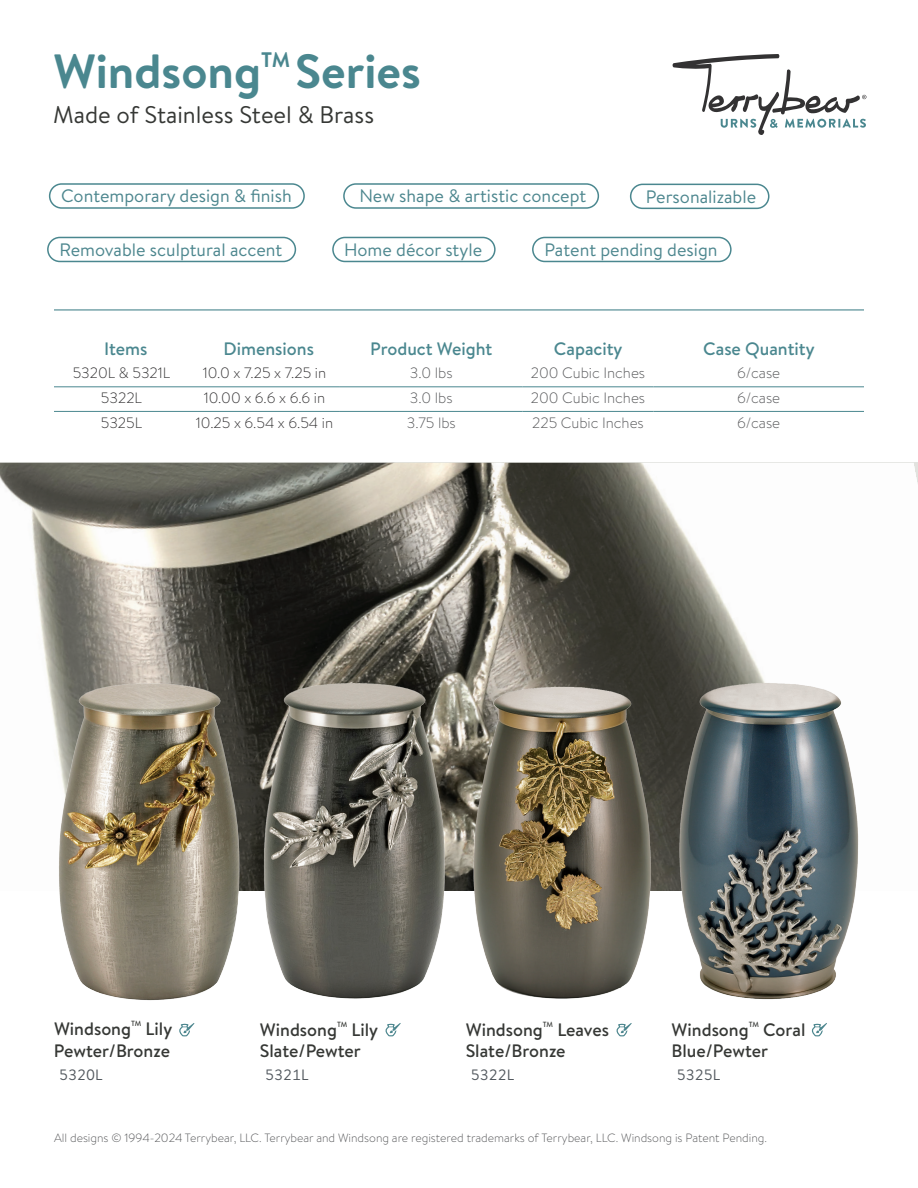
<style>
.page{position:relative;width:918px;height:1188px;background:#fff}
.page>*{position:absolute;margin:0;border:0;box-sizing:border-box;transform-origin:0 0}
.t1{font:700 48px "Brandon Text";color:#4a878f}
.t2{font:24px "Brandon Text";color:#363835}
.t3{font:700 21px "Brandon Text";color:#4a878f}
.t4{font:18px "Brandon Text";color:#4c868e}
.t5{font:500 18px/21.6px "Brandon Text";color:#363835}
.t6{font:500 18px "Brandon Text";color:#4a878f}
.t7{font:300 15px "Brandon Text";color:#57585a}
.t8{font:300 15px "Brandon Text";color:#333233}
.t9{font:15px "Brandon Text";color:#52585e}
.t10{font:300 12px "Brandon Text";color:#57585a}
.t11{font:500 7.5px "Brandon Text";letter-spacing:-.03em;color:#363835}
</style>
<div class="page">
<img style="left:0;top:463px;width:918px;height:428px">
<hr style="left:54px;top:309px;width:810px;height:1px;background:#4a878f">
<svg style="left:673px;top:54px;width:193px;height:81px"></svg>
<hr style="left:54px;top:386px;width:135px;height:1px;background:#4a878f">
<hr style="left:189px;top:386px;width:151px;height:1px;background:#4a878f">
<hr style="left:340px;top:386px;width:183px;height:1px;background:#4a878f">
<hr style="left:523px;top:386px;width:130px;height:1px;background:#4a878f">
<hr style="left:653px;top:386px;width:211px;height:1px;background:#4a878f">
<hr style="left:54px;top:411px;width:135px;height:1px;background:#4a878f">
<hr style="left:189px;top:411px;width:151px;height:1px;background:#4a878f">
<hr style="left:340px;top:411px;width:183px;height:1px;background:#4a878f">
<hr style="left:523px;top:411px;width:130px;height:1px;background:#4a878f">
<hr style="left:653px;top:411px;width:211px;height:1px;background:#4a878f">
<div style="left:49px;top:183px;width:256px;height:26px;border:2px solid #4a878f;border-radius:12px"></div>
<div style="left:343px;top:183px;width:256px;height:26px;border:2px solid #4a878f;border-radius:12px"></div>
<div style="left:332px;top:237px;width:164px;height:25px;border:2px solid #4a878f;border-radius:12px"></div>
<div style="left:47px;top:237px;width:249px;height:25px;border:2px solid #4a878f;border-radius:12px"></div>
<img style="left:54px;top:635px;width:202px;height:366px">
<img style="left:256px;top:633px;width:203px;height:366px">
<img style="left:464px;top:634px;width:202px;height:365px">
<img style="left:670px;top:634px;width:203px;height:366px">
<svg style="left:812px;top:1023px;width:15px;height:13px"></svg>
<div style="left:532px;top:237px;width:200px;height:25px;border:2px solid #4a878f;border-radius:12px"></div>
<div style="left:630px;top:184px;width:139px;height:25px;border:2px solid #4a878f;border-radius:12px"></div>
<svg style="left:617px;top:1023px;width:15px;height:13px"></svg>
<svg style="left:386px;top:1023px;width:15px;height:13px"></svg>
<svg style="left:179px;top:1023px;width:15px;height:13px"></svg>
<h1 class="t1" style="left:53px;top:38px;width:209px">Windsong</h1>
<p class="t3" style="left:261px;top:45px;width:30px">TM</p>
<h1 class="t1" style="left:295px;top:38px;width:127px">Series</h1>
<h2 class="t2" style="left:53px;top:98px;width:322px">Made of Stainless Steel &amp; Brass</h2>
<p class="t4" style="left:61px;top:184px;width:232px">Contemporary design &amp; finish</p>
<p class="t4" style="left:359px;top:184px;width:228px">New shape &amp; artistic concept</p>
<p class="t4" style="left:59px;top:237px;width:224px">Removable sculptural accent</p>
<p class="t4" style="left:344px;top:237px;width:140px">Home décor style</p>
<p class="t4" style="left:646px;top:184px;width:112px">Personalizable</p>
<p class="t4" style="left:545px;top:237px;width:175px">Patent pending design</p>
<p class="t6" style="left:104px;top:337px;width:45px">Items</p>
<p class="t6" style="left:224px;top:337px;width:92px">Dimensions</p>
<p class="t6" style="left:370px;top:337px;width:124px">Product Weight</p>
<p class="t6" style="left:554px;top:337px;width:70px">Capacity</p>
<p class="t6" style="left:703px;top:337px;width:113px">Case Quantity</p>
<p class="t8" style="left:73px;top:362px;width:99px">5320L &amp; 5321L</p>
<p class="t8" style="left:203px;top:362px;width:125px">10.0 x 7.25 x 7.25 in</p>
<p class="t7" style="left:410px;top:362px;width:44px">3.0 lbs</p>
<p class="t7" style="left:531px;top:362px;width:116px">200 Cubic Inches</p>
<p class="t7" style="left:737px;top:362px;width:45px">6/case</p>
<p class="t8" style="left:101px;top:388px;width:43px">5322L</p>
<p class="t8" style="left:204px;top:388px;width:123px">10.00 x 6.6 x 6.6 in</p>
<p class="t7" style="left:410px;top:388px;width:44px">3.0 lbs</p>
<p class="t7" style="left:531px;top:388px;width:116px">200 Cubic Inches</p>
<p class="t7" style="left:737px;top:388px;width:45px">6/case</p>
<p class="t8" style="left:101px;top:413px;width:43px">5325L</p>
<p class="t8" style="left:196px;top:413px;width:139px">10.25 x 6.54 x 6.54 in</p>
<p class="t7" style="left:407px;top:413px;width:51px">3.75 lbs</p>
<p class="t7" style="left:532px;top:413px;width:113px">225 Cubic Inches</p>
<p class="t7" style="left:737px;top:413px;width:45px">6/case</p>
<p class="t5" style="left:54px;top:1018px;width:79px">Windsong</p>
<p class="t11" style="left:131px;top:1018px;width:12px">TM</p>
<p class="t5" style="left:54px;top:1018px;width:120px;text-align:right">Lily<br>Pewter/Bronze</p>
<p class="t9" style="left:59px;top:1064px;width:45px">5320L</p>
<p class="t5" style="left:260px;top:1018px;width:79px">Windsong</p>
<p class="t11" style="left:337px;top:1019px;width:12px">TM</p>
<p class="t5" style="left:260px;top:1018px;width:120px;text-indent:92px">Lily<br>Slate/Pewter</p>
<p class="t9" style="left:265px;top:1065px;width:45px">5321L</p>
<p class="t5" style="left:466px;top:1018px;width:79px">Windsong</p>
<p class="t11" style="left:543px;top:1019px;width:12px">TM</p>
<p class="t5" style="left:466px;top:1018px;width:145px;text-indent:92px">Leaves<br>Slate/Bronze</p>
<p class="t9" style="left:471px;top:1065px;width:45px">5322L</p>
<p class="t5" style="left:672px;top:1018px;width:79px">Windsong</p>
<p class="t11" style="left:749px;top:1019px;width:12px">TM</p>
<p class="t5" style="left:672px;top:1018px;width:135px;text-indent:92px">Coral<br>Blue/Pewter</p>
<p class="t9" style="left:677px;top:1065px;width:45px">5325L</p>
<p class="t10" style="left:54px;top:1130px;width:715px">All designs © 1994-2024 Terrybear, LLC. Terrybear and Windsong are registered trademarks of Terrybear, LLC. Windsong is Patent Pending.</p>
</div>
